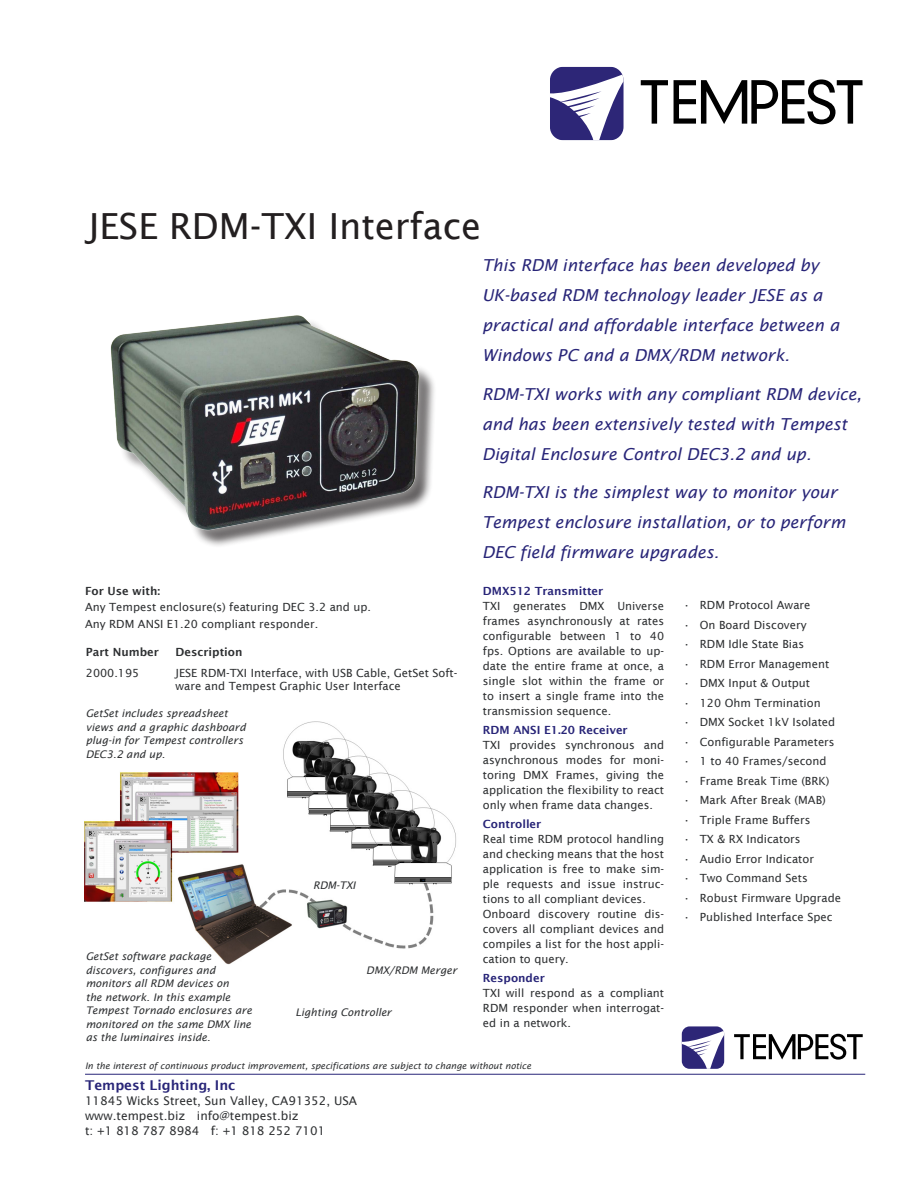
<style>
.page{position:relative;width:918px;height:1188px;background:#fff}
.page>*{position:absolute;margin:0;border:0;box-sizing:border-box;transform-origin:0 0}
.t1{font:36px "Lucida Sans";color:#231f20}
.t2{font:italic 16.5px/30px "Lucida Sans";color:#282578}
.t3{font:600 13.5px "Lucida Sans";color:#282578}
.t4{font:12px "Lucida Sans";color:#2e3032}
.t5{font:11.25px/15px "Lucida Sans";color:#2e3032;text-align:justify}
.t6{font:600 11.25px "Lucida Sans";color:#282578}
.t7{font:600 11.25px "Lucida Sans";color:#2e3032}
.t8{font:italic 10.5px/13.5px "Lucida Sans";color:#2e3032}
.t9{font:italic 9px "Lucida Sans";color:#2e3032}
</style>
<div class="page">
<div style="left:550px;top:67px;width:74px;height:73px;background:#2d2677;border-radius:13px"></div>
<svg style="left:550px;top:75px;width:74px;height:65px"></svg>
<svg style="left:641px;top:80px;width:27px;height:44px"></svg>
<svg style="left:674px;top:79px;width:189px;height:45px"></svg>
<div style="left:114px;top:318px;width:322px;height:230px;background:#231f20;opacity:.75"></div>
<div style="left:97px;top:302px;width:335px;height:241px;background:#fff;opacity:.75"></div>
<img style="left:109px;top:314px;width:313px;height:217px">
<div style="left:682px;top:1026px;width:42px;height:43px;background:#2d2677;border-radius:8px"></div>
<svg style="left:682px;top:1031px;width:42px;height:38px"></svg>
<svg style="left:734px;top:1034px;width:129px;height:26px"></svg>
<hr style="left:85px;top:1074px;width:780px;height:1px;background:#282578">
<img style="left:85px;top:721px;width:371px;height:244px">
<p class="t1" style="left:88px;top:206px;width:395px">JESE RDM-TXI Interface</p>
<p class="t7" style="left:85px;top:584px;width:77px">For Use with:</p>
<p class="t5" style="left:85px;top:600px;width:288px">Any Tempest enclosure(s) featuring DEC 3.2 and up.</p>
<p class="t5" style="left:85px;top:616px;width:235px">Any RDM ANSI E1.20 compliant responder.</p>
<p class="t7" style="left:86px;top:645px;width:74px">Part Number</p>
<p class="t7" style="left:176px;top:645px;width:68px">Description</p>
<p class="t5" style="left:86px;top:665px;width:55px">2000.195</p>
<p class="t5" style="left:176px;top:666px;width:283px;line-height:13.5px">JESE RDM-TXI Interface, with USB Cable, GetSet Soft&shy;ware and Tempest Graphic User Interface</p>
<p class="t8" style="left:86px;top:707px;width:162px">GetSet includes spreadsheet views and a graphic dashboard plug-in for Tempest controllers<br>DEC3.2 and up.</p>
<p class="t8" style="left:86px;top:950px;width:168px">GetSet software package discovers, configures and monitors all RDM devices on<br>the network. In this example<br>Tempest Tornado enclosures are monitored on the same DMX line as the luminaires inside.</p>
<p class="t8" style="left:313px;top:879px;width:44px">RDM-TXI</p>
<p class="t8" style="left:366px;top:963px;width:92px">DMX/RDM Merger</p>
<p class="t8" style="left:296px;top:1006px;width:98px">Lighting Controller</p>
<p class="t2" style="left:482px;top:250px;width:359px">This RDM interface has been developed by UK-based RDM technology leader JESE as a practical and affordable interface between a Windows PC and a DMX/RDM network.</p>
<p class="t2" style="left:482px;top:379px;width:381px">RDM-TXI works with any compliant RDM device, and has been extensively tested with Tempest<br>Digital Enclosure Control DEC3.2 and up.</p>
<p class="t2" style="left:482px;top:477px;width:365px">RDM-TXI is the simplest way to monitor your<br>Tempest enclosure installation, or to perform<br>DEC field firmware upgrades.</p>
<p class="t6" style="left:483px;top:584px;width:122px">DMX512 Transmitter</p>
<p class="t5" style="left:483px;top:598px;width:183px">TXI generates DMX Universe frames asynchronously at rates configurable between 1 to 40 fps. Options are available to up&shy;date the entire frame at once, a single slot within the frame or to insert a single frame into the transmission sequence.</p>
<p class="t6" style="left:483px;top:723px;width:146px">RDM ANSI E1.20 Receiver</p>
<p class="t5" style="left:483px;top:737px;width:183px">TXI provides synchronous and asynchronous modes for moni&shy;toring DMX Frames, giving the application the flexibility to react only when frame data changes.</p>
<p class="t6" style="left:483px;top:818px;width:60px">Controller</p>
<p class="t5" style="left:483px;top:832px;width:183px">Real time RDM protocol handling and checking means that the host application is free to make sim&shy;ple requests and issue instruc&shy;tions to all compliant devices.</p>
<p class="t5" style="left:483px;top:907px;width:183px">Onboard discovery routine dis&shy;covers all compliant devices and compiles a list for the host appli&shy;cation to query.</p>
<p class="t6" style="left:483px;top:972px;width:63px">Responder</p>
<p class="t5" style="left:483px;top:986px;width:183px">TXI will respond as a compliant RDM responder when interrogat&shy;ed in a network.</p>
<p class="t5" style="left:683px;top:598px;width:129px">• RDM Protocol Aware</p>
<p class="t5" style="left:683px;top:617px;width:125px">• On Board Discovery</p>
<p class="t5" style="left:683px;top:637px;width:122px">• RDM Idle State Bias</p>
<p class="t5" style="left:683px;top:656px;width:147px">• RDM Error Management</p>
<p class="t5" style="left:683px;top:676px;width:128px">• DMX Input &amp; Output</p>
<p class="t5" style="left:683px;top:695px;width:139px">• 120 Ohm Termination</p>
<p class="t5" style="left:683px;top:715px;width:154px">• DMX Socket 1kV Isolated</p>
<p class="t5" style="left:683px;top:734px;width:153px">• Configurable Parameters</p>
<p class="t5" style="left:683px;top:754px;width:145px">• 1 to 40 Frames/second</p>
<p class="t5" style="left:683px;top:773px;width:148px">• Frame Break Time (BRK)</p>
<p class="t5" style="left:683px;top:793px;width:144px">• Mark After Break (MAB)</p>
<p class="t5" style="left:683px;top:812px;width:129px">• Triple Frame Buffers</p>
<p class="t5" style="left:683px;top:832px;width:119px">• TX &amp; RX Indicators</p>
<p class="t5" style="left:683px;top:851px;width:132px">• Audio Error Indicator</p>
<p class="t5" style="left:683px;top:871px;width:126px">• Two Command Sets</p>
<p class="t5" style="left:683px;top:890px;width:159px">• Robust Firmware Upgrade</p>
<p class="t5" style="left:683px;top:910px;width:151px">• Published Interface Spec</p>
<p class="t9" style="left:85px;top:1061px;width:448px">In the interest of continuous product improvement, specifications are subject to change without notice</p>
<p class="t3" style="left:85px;top:1078px;width:152px">Tempest Lighting, Inc</p>
<p class="t4" style="left:85px;top:1094px;width:274px">11845 Wicks Street, Sun Valley, CA91352, USA</p>
<p class="t4" style="left:85px;top:1109px;width:215px">www.tempest.biz info@tempest.biz</p>
<p class="t4" style="left:85px;top:1124px;width:242px">t: +1 818 787 8984 f: +1 818 252 7101</p>
</div>
